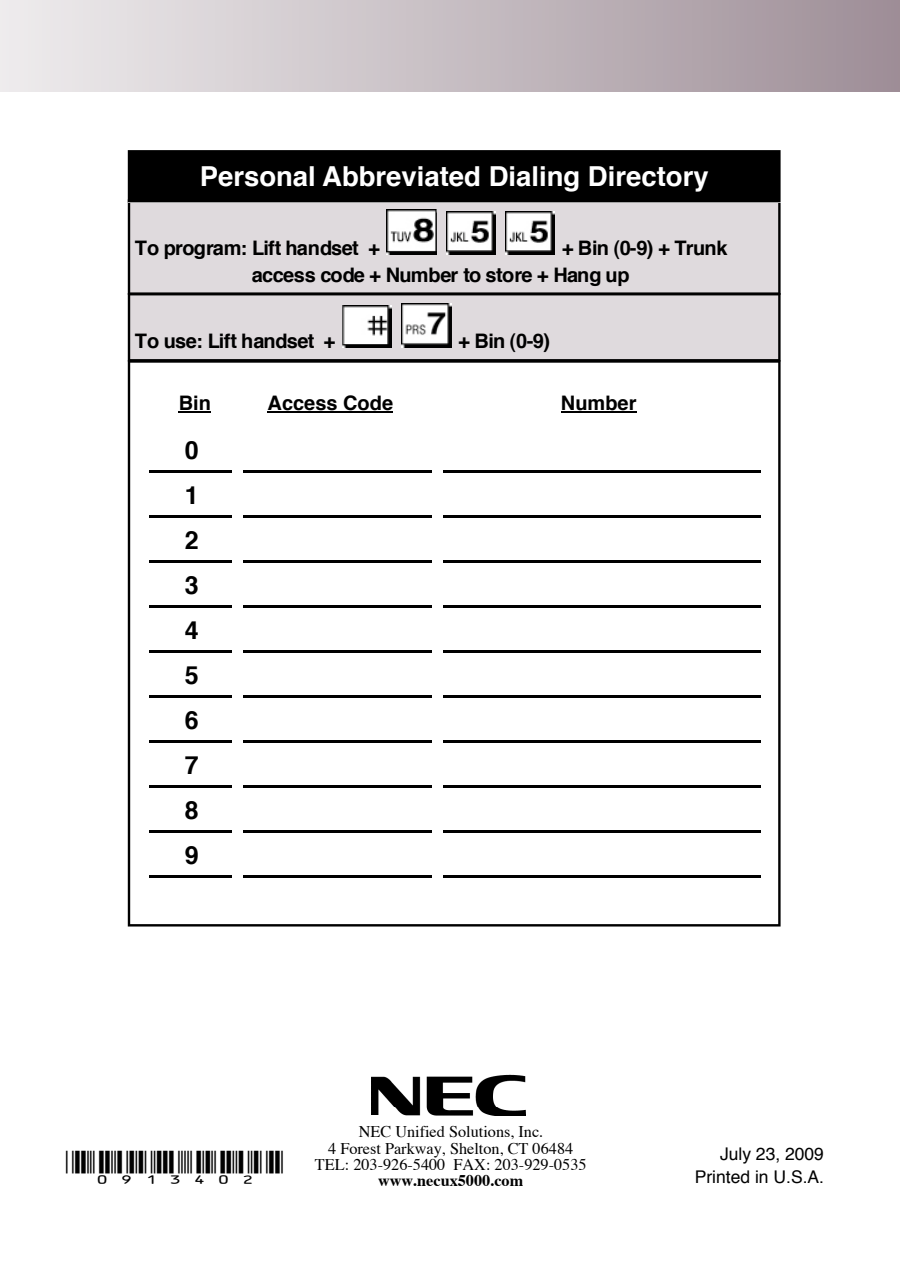
<style>
.page{position:relative;width:900px;height:1261px;background:#fff}
.page>*{position:absolute;margin:0;border:0;box-sizing:border-box;transform-origin:0 0}
.t1{font:700 27.5px "Helvetica";color:#fff}
.t2{font:700 25px/45px "Helvetica";color:#000;text-align:justify}
.t3{font:25px "ID Automation HC39 XS";color:#000}
.t4{font:700 20px/27.5px "Helvetica";letter-spacing:-.015em;color:#000}
.t5{font:700 20px "Helvetica";letter-spacing:-.035em;color:#000}
.t6{font:17.5px/23.5px "Helvetica";color:#000;text-align:right}
.t7{font:16.25px/16.2px "Times";color:#000;text-align:center}
.t8{font:700 16.25px "Times";color:#000}
</style>
<div class="page">
<img style="left:372px;top:1074px;width:154px;height:41px">
<svg style="left:128px;top:361px;width:653px;height:565px"></svg>
<svg style="left:128px;top:202px;width:653px;height:91px;background:#d4d0d3"></svg>
<svg style="left:128px;top:293px;width:653px;height:68px;background:#cac6c9"></svg>
<div style="left:128px;top:150px;width:653px;height:52px;background:#000"></div>
<hr style="left:149px;top:470px;width:612px;height:2px;background:#000">
<hr style="left:149px;top:515px;width:612px;height:2px;background:#000">
<hr style="left:149px;top:560px;width:612px;height:2px;background:#000">
<hr style="left:149px;top:605px;width:612px;height:2px;background:#000">
<hr style="left:149px;top:650px;width:612px;height:2px;background:#000">
<hr style="left:149px;top:695px;width:612px;height:2px;background:#000">
<hr style="left:149px;top:740px;width:612px;height:2px;background:#000">
<hr style="left:149px;top:785px;width:612px;height:2px;background:#000">
<hr style="left:149px;top:830px;width:612px;height:2px;background:#000">
<hr style="left:149px;top:875px;width:612px;height:2px;background:#000">
<hr style="left:179px;top:411px;width:32px;height:1px;background:#000">
<hr style="left:268px;top:411px;width:125px;height:1px;background:#000">
<hr style="left:561px;top:411px;width:76px;height:1px;background:#000">
<div style="left:233px;top:448px;width:10px;height:459px;background:#fff"></div>
<div style="left:432px;top:436px;width:10px;height:463px;background:#fff"></div>
<div style="left:175px;top:436px;width:34px;height:32px;background:#fff"></div>
<div style="left:175px;top:481px;width:34px;height:32px;background:#fff"></div>
<div style="left:175px;top:526px;width:34px;height:32px;background:#fff"></div>
<div style="left:175px;top:571px;width:34px;height:32px;background:#fff"></div>
<div style="left:175px;top:616px;width:34px;height:32px;background:#fff"></div>
<div style="left:175px;top:661px;width:34px;height:32px;background:#fff"></div>
<div style="left:175px;top:706px;width:34px;height:32px;background:#fff"></div>
<div style="left:175px;top:751px;width:34px;height:32px;background:#fff"></div>
<div style="left:175px;top:796px;width:34px;height:32px;background:#fff"></div>
<div style="left:175px;top:841px;width:34px;height:32px;background:#fff"></div>
<h1 class="t1" style="left:200px;top:165px;width:510px">Personal Abbreviated Dialing Directory</h1>
<p class="t4" style="left:252px;top:235px;width:477px;text-indent:310px">+ Bin (0-9) + Trunk access code + Number to store + Hang up</p>
<p class="t5" style="left:135px;top:239px;width:247px">To program: Lift handset +</p>
<p class="t4" style="left:135px;top:328px;width:202px">To use: Lift handset +</p>
<p class="t4" style="left:458px;top:328px;width:93px">+ Bin (0-9)</p>
<p class="t4" style="left:179px;top:391px;width:34px">Bin</p>
<p class="t4" style="left:268px;top:391px;width:127px">Access Code</p>
<p class="t4" style="left:561px;top:391px;width:77px">Number</p>
<p class="t2" style="left:185px;top:429px;width:15px">0<br>1<br>2<br>3<br>4<br>5<br>6<br>7<br>8<br>9</p>
<p class="t3" style="left:66px;top:1142px;width:220px">(0913402)</p>
<p class="t7" style="left:315px;top:1124px;width:273px">NEC Unified Solutions, Inc.<br>4 Forest Parkway, Shelton, CT 06484<br>TEL: 203-926-5400 FAX: 203-929-0535</p>
<p class="t8" style="left:378px;top:1173px;width:147px">www.necux5000.com</p>
<p class="t6" style="left:695px;top:1142px;width:131px">July 23, 2009<br>Printed in U.S.A.</p>
</div>
